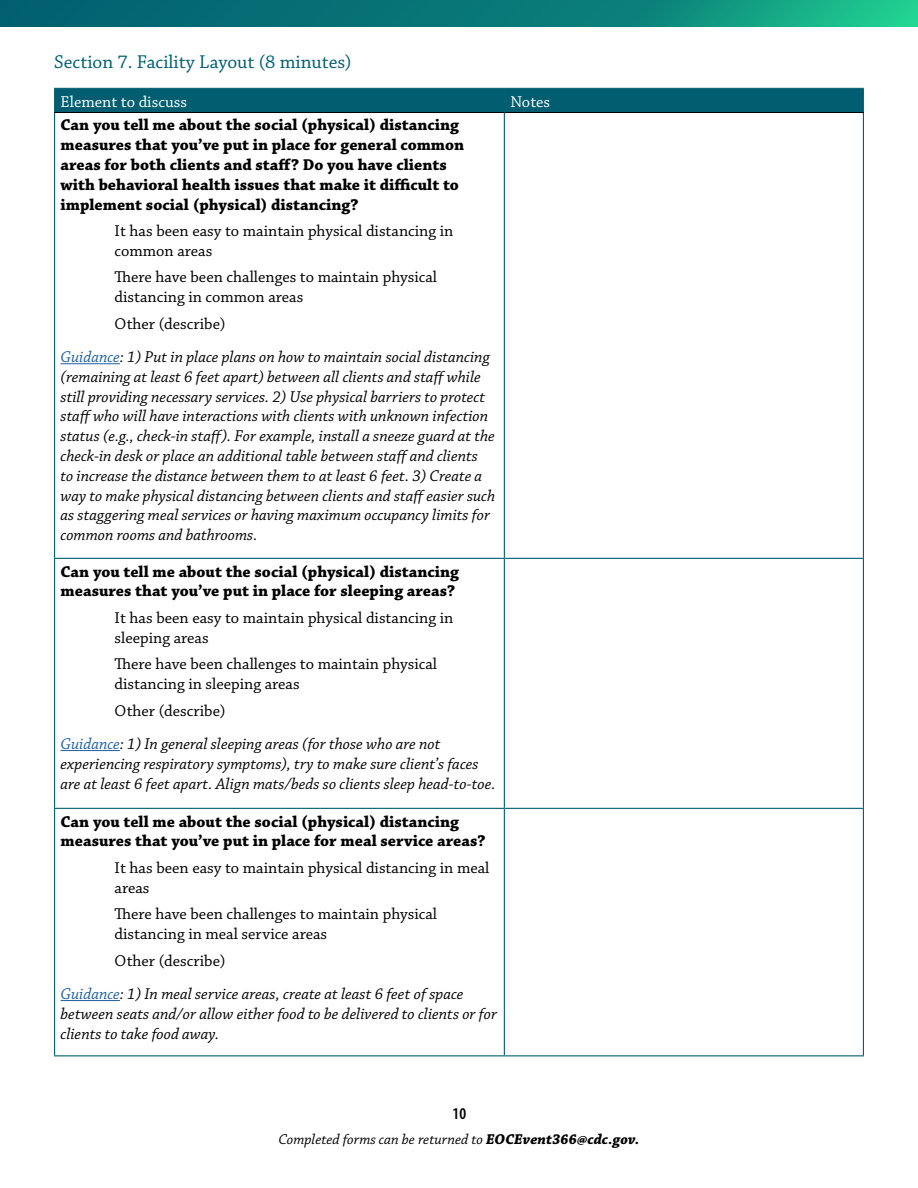
<style>
.page{position:relative;width:918px;height:1188px;background:#fff}
.page>*{position:absolute;margin:0;border:0;box-sizing:border-box;transform-origin:0 0}
.t1{font:19.5px "Chaparral Pro";color:#005e70}
.t2{font:italic 16.5px/19.8px "Chaparral Pro";color:#000}
.t3{font:700 16.5px/19.8px "Chaparral Pro";color:#000}
.t4{font:16.5px/19.8px "Chaparral Pro";color:#000}
.t5{font:16.5px "Chaparral Pro";color:#fff}
.t6{font:600 condensed 16.5px "Myriad Pro";color:#000}
.t7{font:italic 15px "Chaparral Pro";color:#000}
.s1{font-style:normal}
.s2{color:#215e9e}
.s3{font-weight:700}
</style>
<div class="page">
<svg style="left:0;top:0;width:918px;height:27px;background:#0a807a"></svg>
<div style="left:54px;top:88px;width:810px;height:24px;background:#005e70"></div>
<hr style="left:54px;top:112px;width:450px;height:1px;background:#000">
<hr style="left:504px;top:112px;width:360px;height:1px;background:#000">
<hr style="left:54px;top:113px;width:1px;height:445px;background:#036071">
<hr style="left:504px;top:113px;width:1px;height:445px;background:#036071">
<hr style="left:863px;top:113px;width:1px;height:445px;background:#036071">
<hr style="left:54px;top:558px;width:450px;height:1px;background:#036071">
<hr style="left:54px;top:559px;width:1px;height:249px;background:#036071">
<hr style="left:504px;top:558px;width:360px;height:1px;background:#036071">
<hr style="left:504px;top:559px;width:1px;height:249px;background:#036071">
<hr style="left:863px;top:559px;width:1px;height:249px;background:#036071">
<hr style="left:54px;top:809px;width:1px;height:246px;background:#036071">
<hr style="left:504px;top:809px;width:1px;height:246px;background:#036071">
<hr style="left:863px;top:809px;width:1px;height:246px;background:#036071">
<hr style="left:54px;top:808px;width:450px;height:1px;background:#036071">
<hr style="left:504px;top:808px;width:360px;height:1px;background:#036071">
<hr style="left:54px;top:1055px;width:450px;height:1px;background:#036071">
<hr style="left:504px;top:1055px;width:360px;height:1px;background:#036071">
<hr style="left:61px;top:363px;width:59px;height:1px;background:#215e9e">
<hr style="left:61px;top:750px;width:59px;height:1px;background:#215e9e">
<hr style="left:61px;top:1000px;width:59px;height:1px;background:#215e9e">
<p class="t1" style="left:54px;top:51px;width:299px">Section 7. Facility Layout (8 minutes)</p>
<p class="t5" style="left:61px;top:92px;width:128px">Element to discuss</p>
<p class="t5" style="left:510px;top:92px;width:41px">Notes</p>
<p class="t3" style="left:61px;top:116px;width:405px">Can you tell me about the social (physical) distancing measures that you’ve put in place for general common areas for both clients and staff? Do you have clients with behavioral health issues that make it difficult to implement social (physical) distancing?</p>
<p class="t4" style="left:115px;top:222px;width:340px">It has been easy to maintain physical distancing in common areas</p>
<p class="t4" style="left:115px;top:268px;width:324px">There have been challenges to maintain physical distancing in common areas</p>
<p class="t2" style="left:61px;top:308px;width:431px;line-height:33.3px;text-indent:54px"><span class="s1">Other (describe)<br></span><span class="s2">Guidance</span>: 1) Put in place plans on how to maintain social distancing</p>
<p class="t2" style="left:61px;top:367px;width:436px">(remaining at least 6 feet apart) between all clients and staff while still providing necessary services. 2) Use physical barriers to protect staff who will have interactions with clients with unknown infection status (e.g., check-in staff). For example, install a sneeze guard at the check-in desk or place an additional table between staff and clients<br>to increase the distance between them to at least 6 feet. 3) Create a way to make physical distancing between clients and staff easier such as staggering meal services or having maximum occupancy limits for common rooms and bathrooms.</p>
<p class="t3" style="left:61px;top:562px;width:400px">Can you tell me about the social (physical) distancing measures that you’ve put in place for sleeping areas?</p>
<p class="t4" style="left:115px;top:608px;width:340px">It has been easy to maintain physical distancing in sleeping areas</p>
<p class="t4" style="left:115px;top:655px;width:324px">There have been challenges to maintain physical distancing in sleeping areas</p>
<p class="t2" style="left:61px;top:694px;width:382px;line-height:33.3px;text-indent:54px"><span class="s1">Other (describe)<br></span><span class="s2">Guidance</span>: 1) In general sleeping areas (for those who are not</p>
<p class="t2" style="left:61px;top:754px;width:436px">experiencing respiratory symptoms), try to make sure client’s faces are at least 6 feet apart. Align mats/beds so clients sleep head-to-toe.</p>
<p class="t3" style="left:61px;top:812px;width:427px">Can you tell me about the social (physical) distancing measures that you’ve put in place for meal service areas?</p>
<p class="t4" style="left:115px;top:858px;width:376px">It has been easy to maintain physical distancing in meal areas</p>
<p class="t4" style="left:115px;top:905px;width:324px">There have been challenges to maintain physical distancing in meal service areas</p>
<p class="t2" style="left:61px;top:944px;width:405px;line-height:33.3px;text-indent:54px"><span class="s1">Other (describe)<br></span><span class="s2">Guidance</span>: 1) In meal service areas, create at least 6 feet of space</p>
<p class="t2" style="left:61px;top:1004px;width:438px">between seats and/or allow either food to be delivered to clients or for clients to take food away.</p>
<p class="t6" style="left:453px;top:1103px;width:15px">10</p>
<p class="t7" style="left:278px;top:1131px;width:363px">Completed forms can be returned to <span class="s3">EOCEvent366@cdc.gov.</span></p>
</div>
